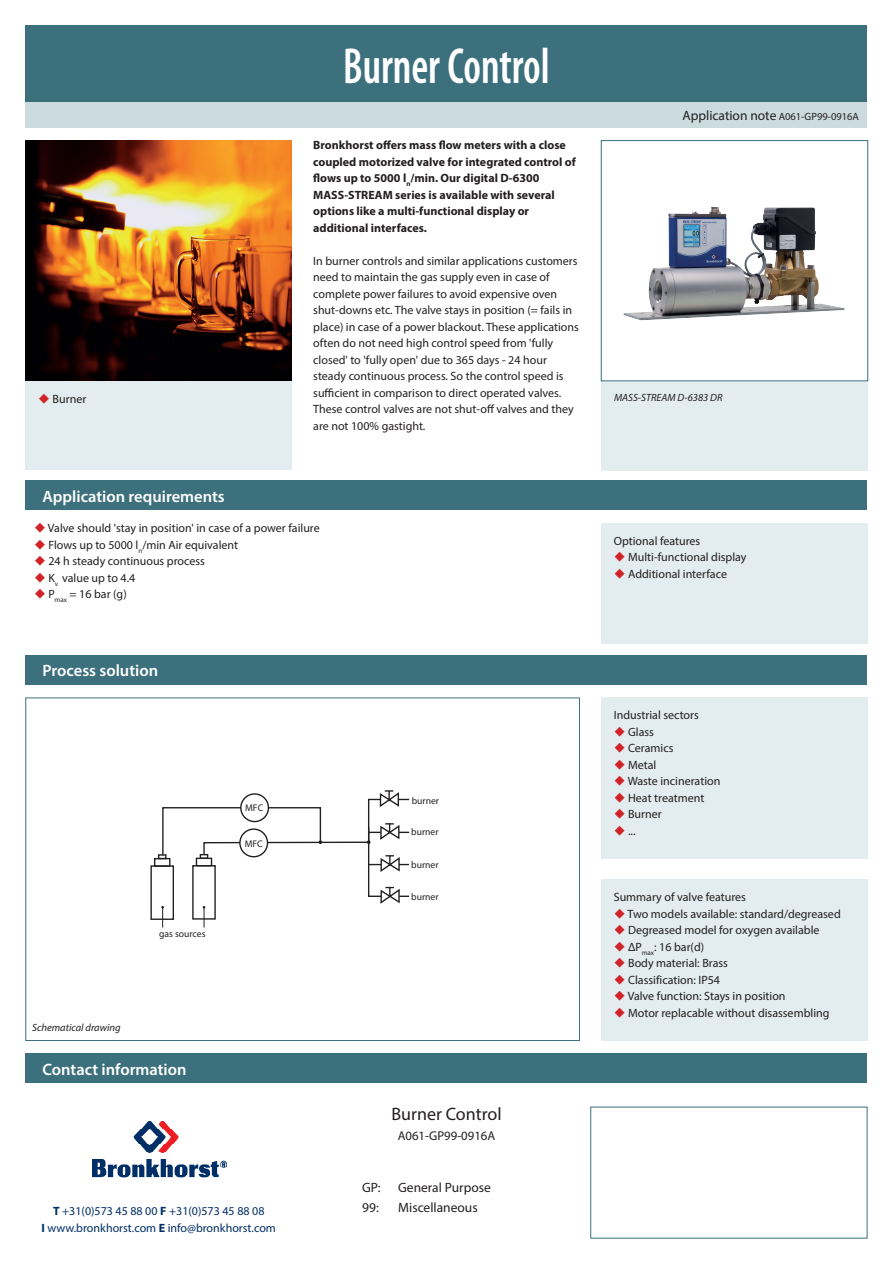
<style>
.page{position:relative;width:893px;height:1263px;background:#fff}
.page>*{position:absolute;margin:0;border:0;box-sizing:border-box;transform-origin:0 0}
.t1{font:600 condensed 51px "Myriad Pro";color:#fff;scale:.84 1}
.t2{font:18px "Myriad Pro";color:#231f20}
.t3{font:600 16.5px "Myriad Pro";color:#fff}
.t4{font:13.5px "Myriad Pro";color:#231f20}
.t5{font:12.75px "Myriad Pro";color:#231f20}
.t6{font:12px/16.5px "Myriad Pro";color:#231f20}
.t7{font:700 12px/16.5px "Myriad Pro";color:#231f20}
.t8{font:12px "Myriad Pro";color:#002d66}
.t9{font:italic 10.5px "Myriad Pro";color:#231f20}
.t10{font:9.6px "Myriad Pro";color:#231f20}
.s1{color:#d1232a}
.s2{font-weight:700}
.s3{font-size:10.5px}
</style>
<div class="page">
<div style="left:26px;top:480px;width:841px;height:30px;background:#3c707c"></div>
<div style="left:26px;top:381px;width:266px;height:89px;background:#e3ecee"></div>
<div style="left:26px;top:655px;width:841px;height:30px;background:#3c707c"></div>
<div style="left:601px;top:697px;width:266px;height:161px;background:#e3ecee"></div>
<div style="left:601px;top:879px;width:266px;height:162px;background:#e3ecee"></div>
<div style="left:26px;top:26px;width:841px;height:76px;background:#3c707c"></div>
<div style="left:26px;top:102px;width:841px;height:26px;background:#ccdbe0"></div>
<div style="left:601px;top:523px;width:266px;height:121px;background:#e3ecee"></div>
<div style="left:150px;top:865px;width:24px;height:55px;border:1px solid #231f20"></div>
<div style="left:154px;top:858px;width:16px;height:9px;border:1px solid #231f20"></div>
<div style="left:158px;top:854px;width:9px;height:5px;border:1px solid #231f20"></div>
<svg style="left:161px;top:790px;width:249px;height:137px"></svg>
<div style="left:26px;top:1053px;width:841px;height:30px;background:#3c707c"></div>
<img style="left:93px;top:1122px;width:134px;height:56px">
<div style="left:601px;top:381px;width:267px;height:89px;background:#e3ecee"></div>
<div style="left:601px;top:140px;width:267px;height:241px;background:#fff;border:1px solid #3c707c"></div>
<img style="left:26px;top:140px;width:266px;height:241px">
<img style="left:623px;top:206px;width:222px;height:115px">
<p class="t6" style="left:38px;top:390px;width:50px"><span class="s1">◆</span> Burner</p>
<h3 class="t3" style="left:43px;top:486px;width:184px">Application requirements</h3>
<h1 class="t1" style="left:343px;top:38px;width:247px">Burner Control</h1>
<p class="t7" style="left:313px;top:137px;width:264px">Bronkhorst offers mass flow meters with a close coupled motorized valve for integrated control of flows up to 5000 l<sub>n</sub>/min. Our digital D-6300<br>MASS-STREAM series is available with several options like a multi-functional display or additional interfaces.</p>
<p class="t6" style="left:313px;top:252px;width:267px">In burner controls and similar applications customers need to maintain the gas supply even in case of complete power failures to avoid expensive oven shut-downs etc. The valve stays in position (= fails in place) in case of a power blackout. These applications often do not need high control speed from 'fully closed' to 'fully open' due to 365 days - 24 hour steady continuous process. So the control speed is sufficient in comparison to direct operated valves.<br>These control valves are not shut-off valves and they are not 100% gastight.</p>
<p class="t6" style="left:34px;top:520px;width:287px"><span class="s1">◆</span> Valve should 'stay in position' in case of a power failure</p>
<p class="t6" style="left:34px;top:536px;width:206px"><span class="s1">◆</span> Flows up to 5000 l<sub>n</sub>/min Air equivalent</p>
<p class="t6" style="left:34px;top:553px;width:172px"><span class="s1">◆</span> 24 h steady continuous process</p>
<p class="t6" style="left:34px;top:569px;width:103px"><span class="s1">◆</span> K<sub>v</sub> value up to 4.4</p>
<p class="t6" style="left:34px;top:586px;width:94px"><span class="s1">◆</span> P<sub>max</sub> = 16 bar (g)</p>
<h3 class="t3" style="left:43px;top:660px;width:117px">Process solution</h3>
<p class="t9" style="left:32px;top:1021px;width:90px">Schematical drawing</p>
<p class="t10" style="left:159px;top:928px;width:48px">gas sources</p>
<h3 class="t3" style="left:43px;top:1058px;width:146px">Contact information</h3>
<p class="t10" style="left:245px;top:802px;width:20px">MFC</p>
<p class="t10" style="left:245px;top:837px;width:20px">MFC</p>
<p class="t10" style="left:412px;top:794px;width:29px">burner</p>
<p class="t10" style="left:411px;top:826px;width:29px">burner</p>
<p class="t10" style="left:411px;top:858px;width:29px">burner</p>
<p class="t10" style="left:411px;top:890px;width:29px">burner</p>
<h2 class="t2" style="left:391px;top:1103px;width:112px">Burner Control</h2>
<p class="t5" style="left:398px;top:1127px;width:99px">A061-GP99-0916A</p>
<p class="t4" style="left:362px;top:1179px;width:20px">GP:</p>
<p class="t4" style="left:398px;top:1179px;width:94px">General Purpose</p>
<p class="t8" style="left:53px;top:1204px;width:213px"><span class="s2">T</span> +31(0)573 45 88 00 <span class="s2">F</span> +31(0)573 45 88 08</p>
<p class="t4" style="left:362px;top:1199px;width:18px">99:</p>
<p class="t4" style="left:398px;top:1199px;width:81px">Miscellaneous</p>
<p class="t8" style="left:42px;top:1220px;width:236px"><span class="s2">I</span> www.bronkhorst.com <span class="s2">E</span> info@bronkhorst.com</p>
<p class="t4" style="left:683px;top:107px;width:178px">Application note <span class="s3">A061-GP99-0916A</span></p>
<p class="t9" style="left:614px;top:391px;width:110px">MASS-STREAM D-6383 DR</p>
<p class="t6" style="left:614px;top:532px;width:88px">Optional features</p>
<p class="t6" style="left:614px;top:549px;width:134px"><span class="s1">◆</span> Multi-functional display</p>
<p class="t6" style="left:614px;top:565px;width:115px"><span class="s1">◆</span> Additional interface</p>
<p class="t6" style="left:614px;top:707px;width:87px">Industrial sectors</p>
<p class="t6" style="left:614px;top:723px;width:42px"><span class="s1">◆</span> Glass</p>
<p class="t6" style="left:614px;top:740px;width:61px"><span class="s1">◆</span> Ceramics</p>
<p class="t6" style="left:614px;top:756px;width:44px"><span class="s1">◆</span> Metal</p>
<p class="t6" style="left:614px;top:773px;width:108px"><span class="s1">◆</span> Waste incineration</p>
<p class="t6" style="left:614px;top:789px;width:92px"><span class="s1">◆</span> Heat treatment</p>
<p class="t6" style="left:614px;top:806px;width:50px"><span class="s1">◆</span> Burner</p>
<p class="t6" style="left:614px;top:822px;width:23px"><span class="s1">◆</span> ...</p>
<p class="t6" style="left:614px;top:889px;width:134px">Summary of valve features</p>
<p class="t6" style="left:614px;top:905px;width:228px"><span class="s1">◆</span> Two models available: standard/degreased</p>
<p class="t6" style="left:614px;top:922px;width:207px"><span class="s1">◆</span> Degreased model for oxygen available</p>
<p class="t6" style="left:614px;top:938px;width:92px"><span class="s1">◆</span> ΔP<sub>max</sub>: 16 bar(d)</p>
<p class="t6" style="left:614px;top:955px;width:116px"><span class="s1">◆</span> Body material: Brass</p>
<p class="t6" style="left:614px;top:971px;width:108px"><span class="s1">◆</span> Classification: IP54</p>
<p class="t6" style="left:614px;top:988px;width:173px"><span class="s1">◆</span> Valve function: Stays in position</p>
<p class="t6" style="left:614px;top:1004px;width:217px"><span class="s1">◆</span> Motor replacable without disassembling</p>
</div>
